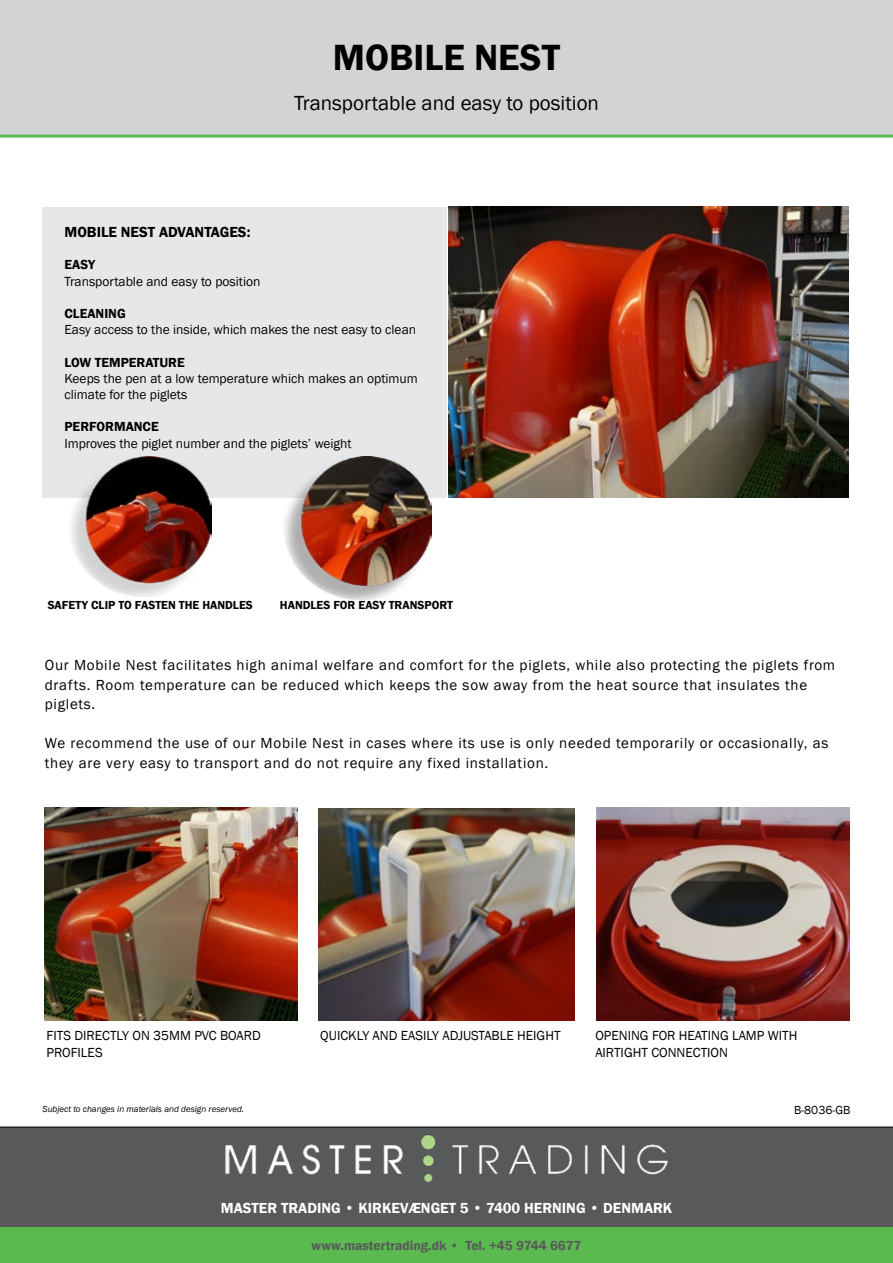
<style>
.page{position:relative;width:893px;height:1263px;background:#fff}
.page>*{position:absolute;margin:0;border:0;box-sizing:border-box;transform-origin:0 0}
.t1{font:600 37.5px "Franklin Gothic";color:#000}
.t2{font:21px "Franklin Gothic";color:#000}
.t3{font:15px/19.5px "Franklin Gothic";letter-spacing:.05em;color:#000}
.t4{font:600 15px "Franklin Gothic";color:#fff}
.t5{font:600 15px "Franklin Gothic";color:#000}
.t6{font:13.5px/16.2px "Franklin Gothic";color:#000}
.t7{font:600 13.5px "Franklin Gothic";color:#000}
.t8{font:600 13.5px "Franklin Gothic";color:#58595b}
.t9{font:600 12px "Franklin Gothic";color:#000}
.t10{font:12px "Franklin Gothic";color:#000}
.t11{font:italic 9px "Franklin Gothic";color:#000}
</style>
<div class="page">
<div style="left:0;top:1127px;width:893px;height:101px;background:#58595b"></div>
<img style="left:224px;top:1127px;width:445px;height:71px">
<div style="left:0;top:1228px;width:893px;height:35px;background:#5aba4f"></div>
<div style="left:0;top:0;width:893px;height:136px;background:#d1d3d4"></div>
<hr style="left:0;top:135px;width:893px;height:3px;background:#5aba4f">
<img style="left:319px;top:808px;width:255px;height:212px">
<img style="left:597px;top:808px;width:252px;height:212px">
<img style="left:45px;top:808px;width:253px;height:212px">
<img style="left:448px;top:207px;width:401px;height:290px">
<div style="left:43px;top:207px;width:404px;height:290px;background:#e6e7e8"></div>
<img style="left:69px;top:457px;width:143px;height:140px">
<img style="left:284px;top:456px;width:147px;height:144px">
<h1 class="t1" style="left:333px;top:34px;width:229px">MOBILE NEST</h1>
<h2 class="t2" style="left:294px;top:90px;width:306px">Transportable and easy to position</h2>
<p class="t5" style="left:64px;top:223px;width:188px">MOBILE NEST ADVANTAGES:</p>
<p class="t7" style="left:64px;top:256px;width:32px">EASY</p>
<p class="t6" style="left:64px;top:273px;width:198px">Transportable and easy to position</p>
<p class="t7" style="left:64px;top:305px;width:63px">CLEANING</p>
<p class="t6" style="left:64px;top:322px;width:353px">Easy access to the inside, which makes the nest easy to clean</p>
<p class="t7" style="left:64px;top:354px;width:122px">LOW TEMPERATURE</p>
<p class="t6" style="left:64px;top:370px;width:355px">Keeps the pen at a low temperature which makes an optimum climate for the piglets</p>
<p class="t7" style="left:64px;top:418px;width:96px">PERFORMANCE</p>
<p class="t6" style="left:64px;top:435px;width:289px">Improves the piglet number and the piglets’ weight</p>
<p class="t9" style="left:48px;top:597px;width:207px">SAFETY CLIP TO FASTEN THE HANDLES</p>
<p class="t9" style="left:280px;top:597px;width:175px">HANDLES FOR EASY TRANSPORT</p>
<p class="t3" style="left:45px;top:656px;width:792px">Our Mobile Nest facilitates high animal welfare and comfort for the piglets, while also protecting the piglets from drafts. Room temperature can be reduced which keeps the sow away from the heat source that insulates the piglets.</p>
<p class="t3" style="left:45px;top:734px;width:785px">We recommend the use of our Mobile Nest in cases where its use is only needed temporarily or occasionally, as they are very easy to transport and do not require any fixed installation.</p>
<p class="t6" style="left:47px;top:1028px;width:216px">FITS DIRECTLY ON 35MM PVC BOARD</p>
<p class="t6" style="left:320px;top:1028px;width:242px">QUICKLY AND EASILY ADJUSTABLE HEIGHT</p>
<p class="t6" style="left:47px;top:1044px;width:58px">PROFILES</p>
<p class="t6" style="left:595px;top:1028px;width:204px">OPENING FOR HEATING LAMP WITH<br>AIRTIGHT CONNECTION</p>
<p class="t11" style="left:43px;top:1103px;width:203px">Subject to changes in materials and design reserved.</p>
<p class="t10" style="left:794px;top:1102px;width:58px">B-8036-GB</p>
<p class="t4" style="left:221px;top:1198px;width:453px">MASTER TRADING • KIRKEVÆNGET 5 • 7400 HERNING • DENMARK</p>
<p class="t8" style="left:312px;top:1237px;width:271px">www.mastertrading.dk • Tel. +45 9744 6677</p>
</div>
